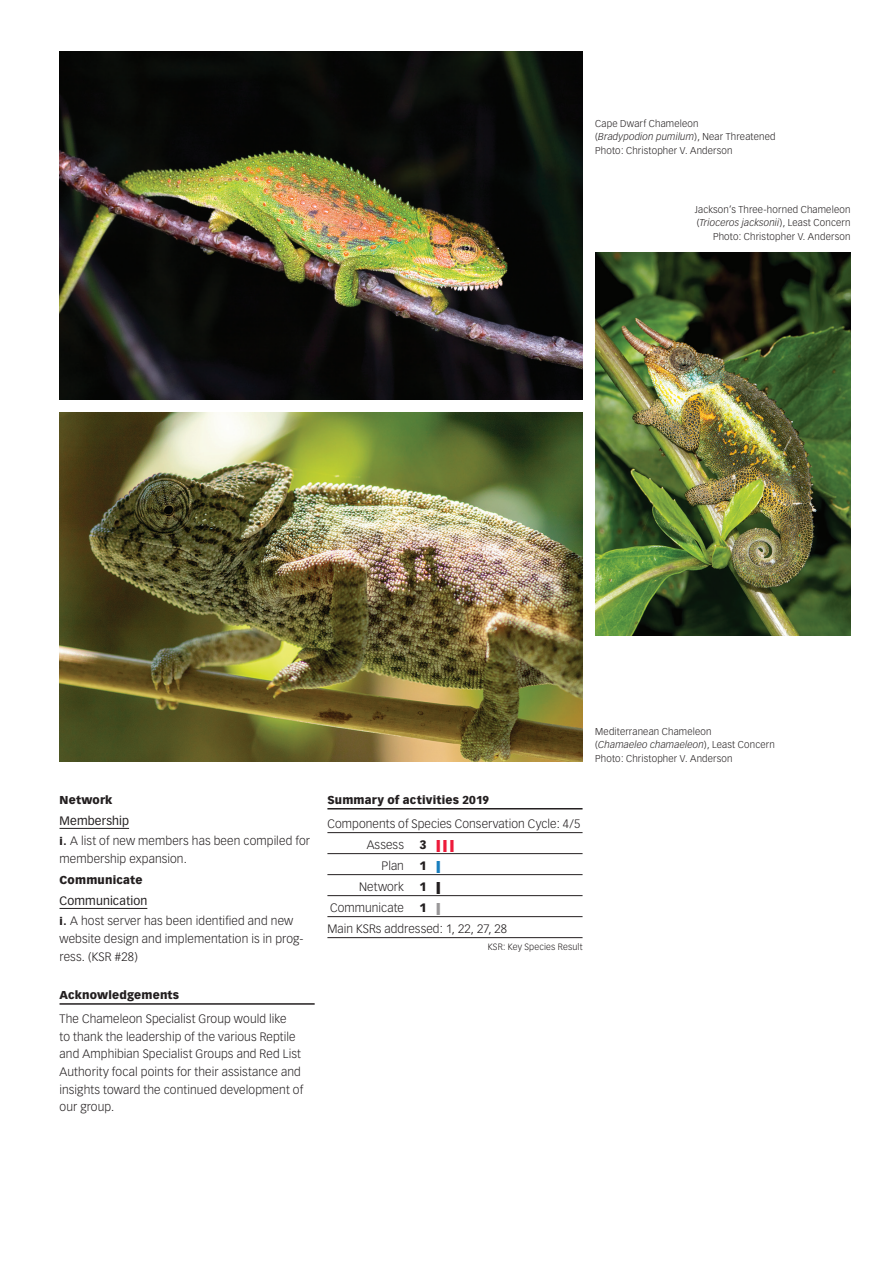
<style>
.page{position:relative;width:893px;height:1263px;background:#fff}
.page>*{position:absolute;margin:0;border:0;box-sizing:border-box;transform-origin:0 0}
.t1{font:300 12px/17.7px "Vectora LH";letter-spacing:.01em;color:#231f20}
.t2{font:900 12px "Vectora LH";color:#ed1a3a;scale:2.2 1}
.t3{font:900 12px "Vectora LH";color:#231f20}
.t4{font:900 11.25px "Vectora LH";letter-spacing:.015em;color:#231f20}
.t5{font:300 9.75px/13.5px "Vectora LH";letter-spacing:.02em;color:#231f20}
.t6{font:300 9px "Vectora LH";letter-spacing:.015em;color:#231f20}
.s1{font-style:italic}
.s2{font-weight:400}
.s3{font-weight:900;font-size:10.5px}
.s4{color:#231f20}
.s5{color:#197ebe}
.s6{font-weight:900}
.s7{font-weight:900;color:#9a9899}
</style>
<div class="page">
<hr style="left:60px;top:828px;width:69px;height:1px;background:#231f20">
<hr style="left:60px;top:908px;width:87px;height:1px;background:#231f20">
<hr style="left:60px;top:1003px;width:255px;height:2px;background:#231f20">
<hr style="left:327px;top:808px;width:256px;height:1px;background:#231f20">
<hr style="left:327px;top:832px;width:256px;height:1px;background:#231f20">
<hr style="left:327px;top:853px;width:256px;height:1px;background:#231f20">
<hr style="left:327px;top:874px;width:256px;height:1px;background:#231f20">
<hr style="left:327px;top:895px;width:256px;height:1px;background:#231f20">
<hr style="left:327px;top:916px;width:256px;height:1px;background:#231f20">
<hr style="left:327px;top:937px;width:256px;height:1px;background:#231f20">
<img style="left:59px;top:413px;width:524px;height:348px">
<img style="left:59px;top:51px;width:524px;height:349px">
<img style="left:595px;top:253px;width:255px;height:382px">
<p class="t5" style="left:595px;top:117px;width:182px">Cape Dwarf Chameleon<br>(<span class="s1">Bradypodion pumilum</span>), Near Threatened<br>Photo: Christopher V. Anderson</p>
<p class="t5" style="left:695px;top:203px;width:157px;text-align:right">Jackson’s Three-horned Chameleon (<span class="s1">Trioceros jacksonii</span>), Least Concern<br>Photo: Christopher V. Anderson</p>
<p class="t4" style="left:60px;top:793px;width:55px">Network</p>
<p class="t1" style="left:60px;top:810px;width:252px;line-height:20.7px"><span class="s2">Membership<br></span><span class="s3">i.</span> A list of new members has been compiled for</p>
<p class="t1" style="left:60px;top:850px;width:129px">membership expansion.</p>
<p class="t4" style="left:60px;top:873px;width:85px">Communicate</p>
<p class="t1" style="left:60px;top:890px;width:235px;line-height:20.7px"><span class="s2">Communication<br></span><span class="s3">i.</span> A host server has been identified and new</p>
<p class="t1" style="left:60px;top:930px;width:245px">website design and implementation is in prog&shy;ress. (KSR #28)</p>
<p class="t4" style="left:60px;top:988px;width:121px">Acknowledgements</p>
<p class="t1" style="left:60px;top:1010px;width:245px">The Chameleon Specialist Group would like<br>to thank the leadership of the various Reptile and Amphibian Specialist Groups and Red List Authority focal points for their assistance and insights toward the continued development of our group.</p>
<p class="t4" style="left:327px;top:793px;width:163px">Summary of activities 2019</p>
<p class="t1" style="left:367px;top:813px;width:215px;line-height:21px;text-indent:-39px">Components of Species Conservation Cycle: 4/5<br>Assess</p>
<p class="t2" style="left:419px;top:837px;width:18px"><span class="s4">3</span> |||</p>
<p class="t1" style="left:382px;top:857px;width:24px">Plan</p>
<p class="t3" style="left:419px;top:858px;width:23px">1 <span class="s5">|</span></p>
<p class="t1" style="left:359px;top:878px;width:46px">Network</p>
<p class="t3" style="left:419px;top:879px;width:23px">1 |</p>
<p class="t1" style="left:330px;top:899px;width:75px">Communicate</p>
<p class="t1" style="left:327px;top:897px;width:181px;line-height:21px;text-indent:92px"><span class="s6">1</span> <span class="s7">|<br></span>Main KSRs addressed: 1, 22, 27, 28</p>
<p class="t6" style="left:488px;top:941px;width:96px">KSR: Key Species Result</p>
<p class="t5" style="left:595px;top:724px;width:181px">Mediterranean Chameleon<br>(<span class="s1">Chamaeleo chamaeleon</span>), Least Concern<br>Photo: Christopher V. Anderson</p>
</div>
